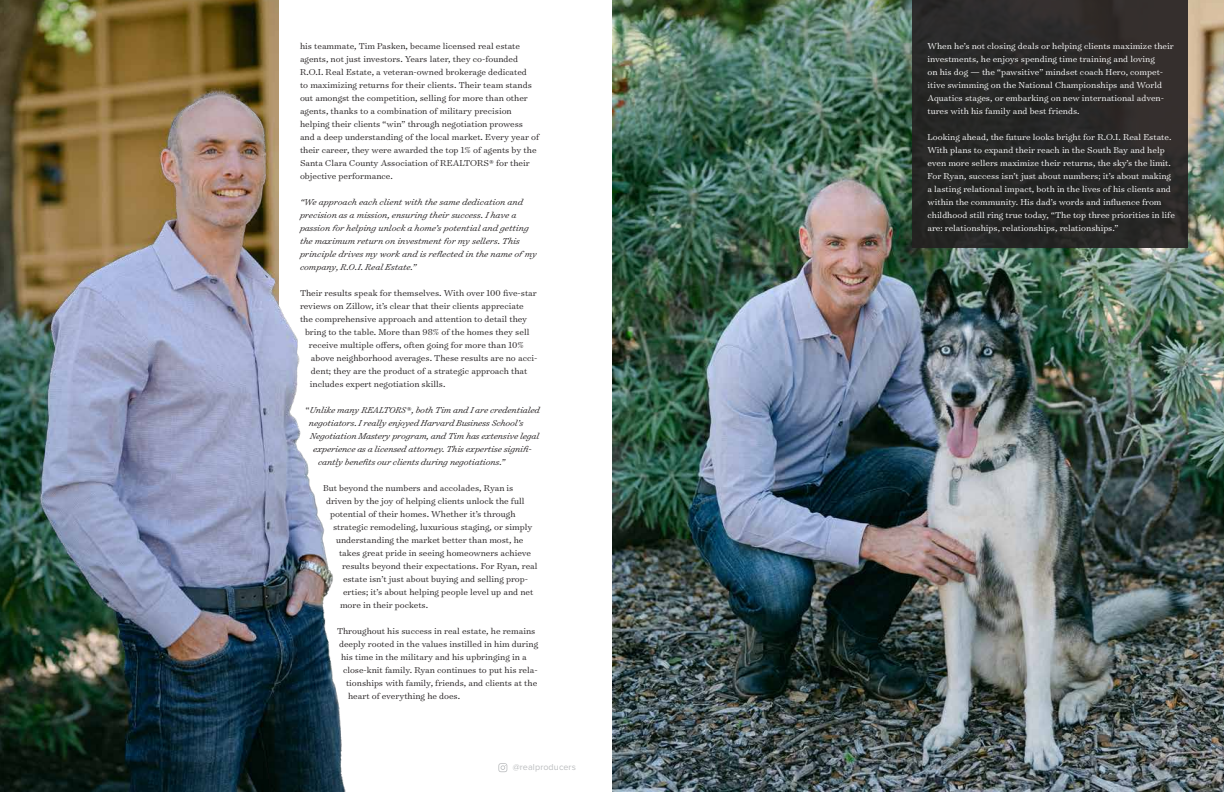
<style>
.page{position:relative;width:1224px;height:792px;background:#fff}
.page>*{position:absolute;margin:0;border:0;box-sizing:border-box;transform-origin:0 0}
.t1{font:300 9.8px/13px "Surveyor Text";color:#231f20}
.t2{font:300 9.8px/13px "Surveyor Text";color:#fff}
.t3{font:italic 300 9.8px/13px "Surveyor Text";letter-spacing:-.01em;color:#231f20}
.t4{font:9px "Proxima Nova";letter-spacing:.01em;color:#bcbec0}
.s1{font-style:normal}
</style>
<div class="page">
<svg style="left:498px;top:763px;width:9px;height:9px"></svg>
<img style="left:613px;top:0;width:611px;height:792px">
<div style="left:913px;top:0;width:275px;height:248px;background:linear-gradient(to right,#242525,#302c2a)"></div>
<img style="left:0;top:0;width:346px;height:792px">
<p class="t1" style="left:300px;top:39px;width:241px">his teammate, Tim Pasken, became licensed real estate agents, not just investors. Years later, they co-founded R.O.I. Real Estate, a veteran-owned brokerage dedicated<br>to maximizing returns for their clients. Their team stands out amongst the competition, selling for more than other agents, thanks to a combination of military precision helping their clients “win” through negotiation prowess and a deep understanding of the local market. Every year of their career, they were awarded the top 1% of agents by the Santa Clara County Association of REALTORS® for their objective performance.</p>
<p class="t3" style="left:300px;top:195px;width:238px">“We approach each client with the same dedication and precision as a mission, ensuring their success. I have a passion for helping unlock a home’s potential and getting the maximum return on investment for my sellers. This principle drives my work and is reflected in the name of my company, R.O.I. Real Estate.”</p>
<p class="t1" style="left:300px;top:286px;width:238px">Their results speak for themselves. With over 100 five-star</p>
<p class="t1" style="left:300px;top:299px;width:225px">reviews on Zillow, it’s clear that their clients appreciate</p>
<p class="t1" style="left:300px;top:312px;width:229px">the comprehensive approach and attention to detail they</p>
<p class="t1" style="left:305px;top:325px;width:226px">bring to the table. More than 98% of the homes they sell</p>
<p class="t1" style="left:309px;top:338px;width:216px">receive multiple offers, often going for more than 10%</p>
<p class="t1" style="left:311px;top:351px;width:228px">above neighborhood averages. These results are no acci-</p>
<p class="t1" style="left:311px;top:364px;width:218px">dent; they are the product of a strategic approach that</p>
<p class="t1" style="left:310px;top:377px;width:137px">includes expert negotiation skills.</p>
<p class="t3" style="left:306px;top:403px;width:235px"><span class="s1">“</span>Unlike many REALTORS®, both Tim and I are credentialed</p>
<p class="t3" style="left:309px;top:416px;width:216px">negotiators. I really enjoyed Harvard Business School’s</p>
<p class="t3" style="left:310px;top:429px;width:231px">Negotiation Mastery program, and Tim has extensive legal</p>
<p class="t3" style="left:313px;top:442px;width:220px">experience as a licensed attorney. This expertise signifi-</p>
<p class="t3" style="left:318px;top:455px;width:188px">cantly benefits our clients during negotiations.”</p>
<p class="t1" style="left:323px;top:481px;width:192px">But beyond the numbers and accolades, Ryan is</p>
<p class="t1" style="left:326px;top:494px;width:200px">driven by the joy of helping clients unlock the full</p>
<p class="t1" style="left:330px;top:507px;width:187px">potential of their homes. Whether it’s through</p>
<p class="t1" style="left:333px;top:520px;width:201px">strategic remodeling, luxurious staging, or simply</p>
<p class="t1" style="left:336px;top:533px;width:189px">understanding the market better than most, he</p>
<p class="t1" style="left:339px;top:546px;width:194px">takes great pride in seeing homeowners achieve</p>
<p class="t1" style="left:342px;top:559px;width:197px">results beyond their expectations. For Ryan, real</p>
<p class="t1" style="left:343px;top:572px;width:187px">estate isn’t just about buying and selling prop-</p>
<p class="t1" style="left:343px;top:585px;width:192px">erties; it’s about helping people level up and net</p>
<p class="t1" style="left:340px;top:598px;width:90px">more in their pockets.</p>
<p class="t1" style="left:337px;top:624px;width:200px">Throughout his success in real estate, he remains</p>
<p class="t1" style="left:339px;top:637px;width:201px">deeply rooted in the values instilled in him during</p>
<p class="t1" style="left:341px;top:650px;width:187px">his time in the military and his upbringing in a</p>
<p class="t1" style="left:343px;top:663px;width:196px">close-knit family. Ryan continues to put his rela-</p>
<p class="t1" style="left:346px;top:676px;width:193px">tionships with family, friends, and clients at the</p>
<p class="t1" style="left:348px;top:689px;width:114px">heart of everything he does.</p>
<p class="t4" style="left:513px;top:762px;width:65px">@realproducers</p>
<p class="t2" style="left:927px;top:39px;width:248px">When he’s not closing deals or helping clients maximize their investments, he enjoys spending time training and loving<br>on his dog — the “pawsitive” mindset coach Hero, compet&shy;itive swimming on the National Championships and World Aquatics stages, or embarking on new international adven&shy;tures with his family and best friends.</p>
<p class="t2" style="left:927px;top:130px;width:249px">Looking ahead, the future looks bright for R.O.I. Real Estate.<br>With plans to expand their reach in the South Bay and help even more sellers maximize their returns, the sky’s the limit.<br>For Ryan, success isn’t just about numbers; it’s about making a lasting relational impact, both in the lives of his clients and within the community. His dad’s words and influence from childhood still ring true today, “The top three priorities in life are: relationships, relationships, relationships.”</p>
</div>
